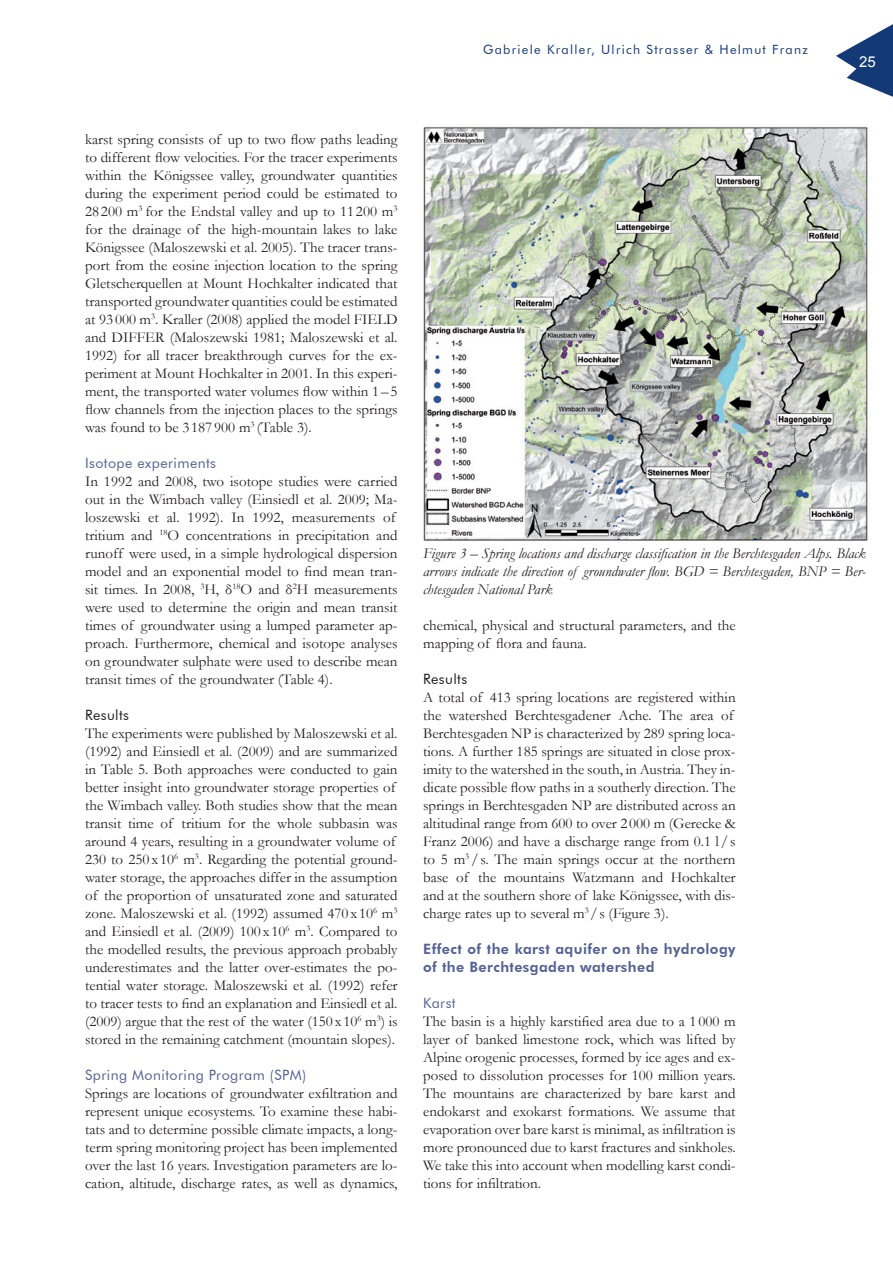
<style>
.page{position:relative;width:893px;height:1263px;background:#fff}
.page>*{position:absolute;margin:0;border:0;box-sizing:border-box;transform-origin:0 0}
.t1{font:15px/18px "Garamond";color:#231f20}
.t2{font:italic 15px/18px "Garamond";color:#231f20;text-align:justify}
.t3{font:15px "Arial";color:#fff}
.t4{font:800 14.25px/18px "Futura BT";letter-spacing:.03em;color:#536194}
.t5{font:14.25px "Futura BT";letter-spacing:.03em;color:#536194}
.t6{font:14.25px "Futura BT";letter-spacing:.03em;color:#231f20}
.t7{font:12.75px "Futura BT";letter-spacing:.1em;color:#143977}
</style>
<div class="page">
<svg style="left:836px;top:24px;width:57px;height:73px"></svg>
<img style="left:423px;top:126px;width:445px;height:415px">
<p class="t7" style="left:483px;top:42px;width:326px">Gabriele Kraller, Ulrich Strasser &amp; Helmut Franz</p>
<p class="t3" style="left:859px;top:52px;width:18px">25</p>
<p class="t1" style="left:85px;top:130px;width:314px;text-align:justify">karst spring consists of up to two flow paths leading to different flow velocities. For the tracer experiments within the Königssee valley, groundwater quantities during the experiment period could be estimated to 28 200 m<sup>3</sup> for the Endstal valley and up to 11 200 m<sup>3 </sup>for the drainage of the high-mountain lakes to lake Königssee (Maloszewski et al. 2005). The tracer trans&shy;port from the eosine injection location to the spring Gletscherquellen at Mount Hochkalter indicated that transported groundwater quantities could be estimated at 93 000 m<sup>3</sup>. Kraller (2008) applied the model FIELD and DIFFER (Maloszewski 1981; Maloszewski et al.<br>1992) for all tracer breakthrough curves for the ex&shy;periment at Mount Hochkalter in 2001. In this experi&shy;ment, the transported water volumes flow within 1 – 5 flow channels from the injection places to the springs was found to be 3 187 900 m<sup>3</sup> (Table 3).</p>
<p class="t5" style="left:85px;top:454px;width:133px">Isotope experiments</p>
<p class="t1" style="left:85px;top:472px;width:314px">In 1992 and 2008, two isotope studies were carried out in the Wimbach valley (Einsiedl et al. 2009; Ma&shy;loszewski et al. 1992). In 1992, measurements of tritium and <sup>18</sup>O concentrations in precipitation and runoff were used, in a simple hydrological dispersion model and an exponential model to find mean tran&shy;sit times. In 2008, <sup>3</sup>H, δ<sup>18</sup>O and δ<sup>2</sup>H measurements were used to determine the origin and mean transit times of groundwater using a lumped parameter ap&shy;proach. Furthermore, chemical and isotope analyses on groundwater sulphate were used to describe mean transit times of the groundwater (Table 4).</p>
<p class="t6" style="left:85px;top:706px;width:46px">Results</p>
<p class="t1" style="left:85px;top:724px;width:314px">The experiments were published by Maloszewski et al. (1992) and Einsiedl et al. (2009) and are summarized in Table 5. Both approaches were conducted to gain better insight into groundwater storage properties of the Wimbach valley. Both studies show that the mean transit time of tritium for the whole subbasin was around 4 years, resulting in a groundwater volume of 230 to 250 x 10<sup>6</sup> m<sup>3</sup>. Regarding the potential ground&shy;water storage, the approaches differ in the assumption of the proportion of unsaturated zone and saturated zone. Maloszewski et al. (1992) assumed 470 x 10<sup>6</sup> m<sup>3 </sup>and Einsiedl et al. (2009) 100 x 10<sup>6</sup> m<sup>3</sup>. Compared to the modelled results, the previous approach probably underestimates and the latter over-estimates the po&shy;tential water storage. Maloszewski et al. (1992) refer to tracer tests to find an explanation and Einsiedl et al. (2009) argue that the rest of the water (150 x 10<sup>6</sup> m<sup>3</sup>) is stored in the remaining catchment (mountain slopes).</p>
<p class="t5" style="left:85px;top:1066px;width:223px">Spring Monitoring Program (SPM)</p>
<p class="t1" style="left:85px;top:1084px;width:314px;text-align:justify">Springs are locations of groundwater exfiltration and represent unique ecosystems. To examine these habi&shy;tats and to determine possible climate impacts, a long&shy;term spring monitoring project has been implemented over the last 16 years. Investigation parameters are lo&shy;cation, altitude, discharge rates, as well as dynamics,</p>
<p class="t2" style="left:423px;top:544px;width:444px">Figure 3 – Spring locations and discharge classification in the Berchtesgaden Alps. Black arrows indicate the direction of groundwater flow. BGD = Berchtesgaden, BNP = Ber&shy;chtesgaden National Park</p>
<p class="t1" style="left:423px;top:616px;width:314px">chemical, physical and structural parameters, and the mapping of flora and fauna.</p>
<p class="t6" style="left:423px;top:670px;width:46px">Results</p>
<p class="t1" style="left:423px;top:688px;width:314px">A total of 413 spring locations are registered within the watershed Berchtesgadener Ache. The area of Berchtesgaden NP is characterized by 289 spring loca&shy;tions. A further 185 springs are situated in close prox&shy;imity to the watershed in the south, in Austria. They in&shy;dicate possible flow paths in a southerly direction. The springs in Berchtesgaden NP are distributed across an altitudinal range from 600 to over 2 000 m (Gerecke &amp; Franz 2006) and have a discharge range from 0.1 l /s to 5 m<sup>3</sup> /s. The main springs occur at the northern base of the mountains Watzmann and Hochkalter and at the southern shore of lake Königssee, with dis&shy;charge rates up to several m<sup>3</sup>/s (Figure 3).</p>
<p class="t4" style="left:423px;top:940px;width:314px">Effect of the karst aquifer on the hydrology of the Berchtesgaden watershed</p>
<p class="t5" style="left:423px;top:994px;width:34px">Karst</p>
<p class="t1" style="left:423px;top:1012px;width:314px;text-align:justify">The basin is a highly karstified area due to a 1 000 m layer of banked limestone rock, which was lifted by Alpine orogenic processes, formed by ice ages and ex&shy;posed to dissolution processes for 100 million years.<br>The mountains are characterized by bare karst and endokarst and exokarst formations. We assume that evaporation over bare karst is minimal, as infiltration is more pronounced due to karst fractures and sinkholes.<br>We take this into account when modelling karst condi&shy;tions for infiltration.</p>
</div>
